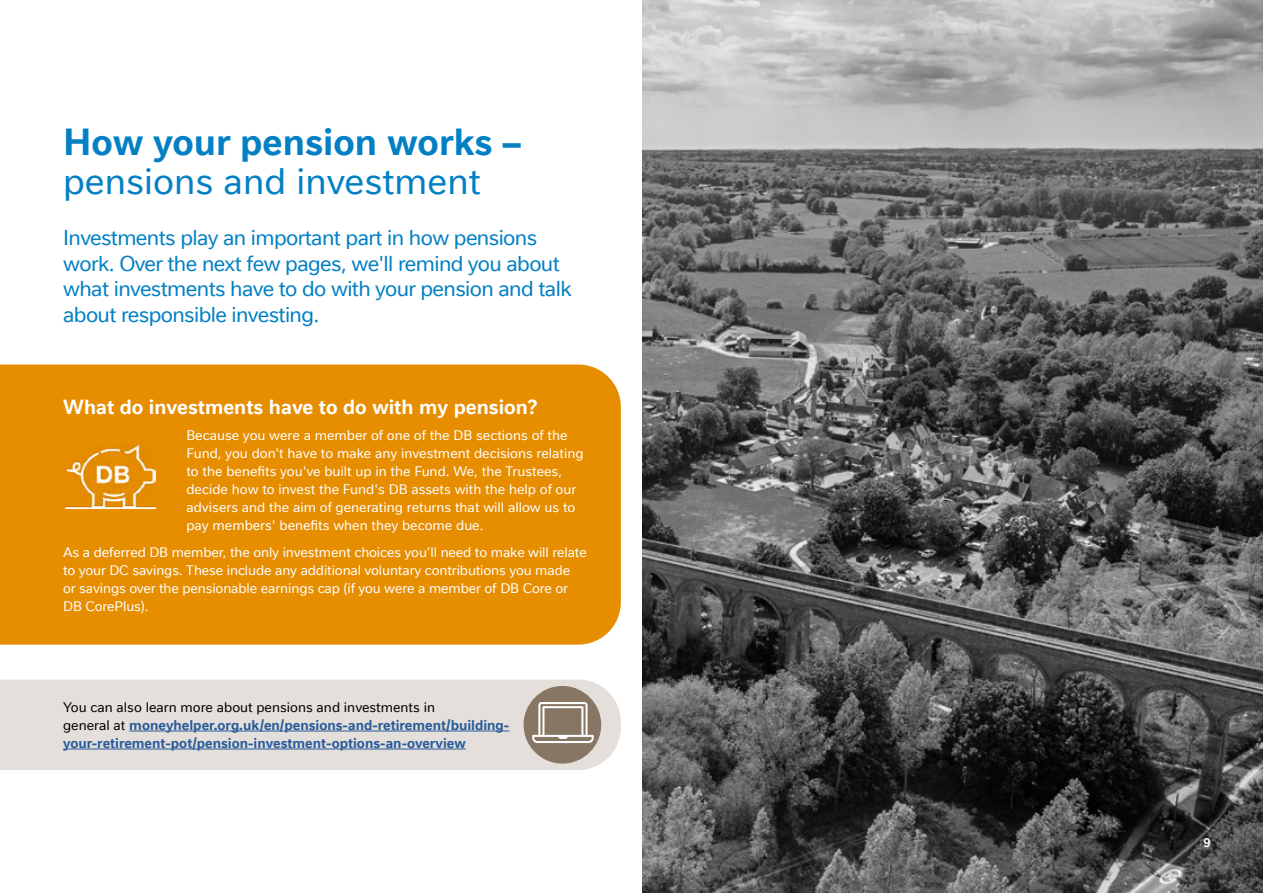
<style>
.page{position:relative;width:1263px;height:893px;background:#fff}
.page>*{position:absolute;margin:0;border:0;box-sizing:border-box;transform-origin:0 0}
.t1{font:36px "Nestle Text TF";color:#0380c4}
.t2{font:700 36px "Nestle Text TF";color:#0380c4}
.t3{font:21px/25.5px "Nestle Text TF";letter-spacing:-.03em;color:#0380c4}
.t4{font:700 19.5px "Nestle Text TF";color:#fff}
.t5{font:13.5px/18px "Nestle Text TF";color:#fff}
.t6{font:700 13.5px/18px "Nestle Text TF";color:#275b9b}
.t7{font:700 12px "Nestle Text TF";color:#fff}
.s1{font-weight:400;color:#000}
</style>
<div class="page">
<img style="left:642px;top:0;width:621px;height:893px">
<div style="left:0;top:680px;width:621px;height:90px;background:#e4dfdb"></div>
<div style="left:524px;top:686px;width:77px;height:78px;background:#867663;border-radius:50%"></div>
<svg style="left:532px;top:702px;width:62px;height:41px"></svg>
<hr style="left:129px;top:731px;width:380px;height:1px;background:#275b9b">
<hr style="left:63px;top:749px;width:403px;height:1px;background:#275b9b">
<div style="left:0;top:364px;width:621px;height:281px;background:#e78d00"></div>
<img style="left:66px;top:445px;width:89px;height:64px">
<h1 class="t2" style="left:63px;top:116px;width:459px">How your pension works –</h1>
<h1 class="t1" style="left:63px;top:156px;width:419px">pensions and investment</h1>
<h2 class="t3" style="left:63px;top:224px;width:510px">Investments play an important part in how pensions work. Over the next few pages, we'll remind you about what investments have to do with your pension and talk about responsible investing.</h2>
<h3 class="t4" style="left:63px;top:392px;width:476px">What do investments have to do with my pension?</h3>
<p class="t5" style="left:186px;top:425px;width:399px">Because you were a member of one of the DB sections of the Fund, you don't have to make any investment decisions relating to the benefits you've built up in the Fund. We, the Trustees, decide how to invest the Fund's DB assets with the help of our advisers and the aim of generating returns that will allow us to pay members' benefits when they become due.</p>
<p class="t5" style="left:63px;top:542px;width:525px">As a deferred DB member, the only investment choices you’ll need to make will relate to your DC savings. These include any additional voluntary contributions you made<br>or savings over the pensionable earnings cap (if you were a member of DB Core or DB CorePlus).</p>
<p class="t6" style="left:63px;top:697px;width:448px"><span class="s1">You can also learn more about pensions and investments in<br>general at</span> moneyhelper.org.uk/en/pensions-and-retirement/building&shy;your-retirement-pot/pension-investment-options-an-overview</p>
<p class="t7" style="left:1203px;top:834px;width:9px">9</p>
</div>
